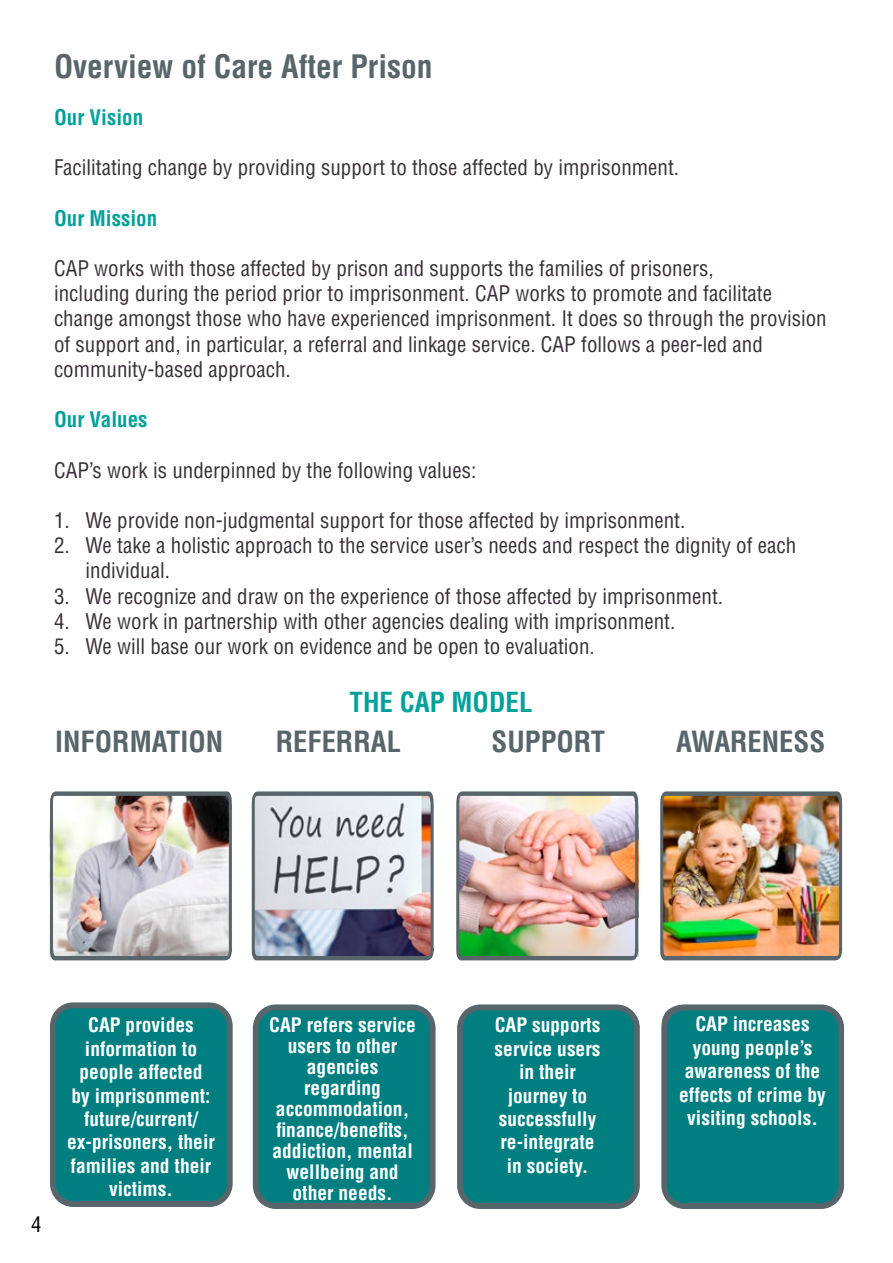
<style>
.page{position:relative;width:893px;height:1263px;background:#fff}
.page>*{position:absolute;margin:0;border:0;box-sizing:border-box;transform-origin:0 0}
.t1{font:700 condensed 31.5px "Helvetica LT Std";color:#58656a}
.t2{font:700 condensed 28.5px "Helvetica LT Std";color:#58656a}
.t3{font:700 condensed 27px "Helvetica LT Std";color:#00a19a}
.t4{font:condensed 21px/25.2px "Helvetica LT Std";color:#383038}
.t5{font:700 condensed 21px "Helvetica LT Std";color:#00a19a}
.t6{font:condensed 21px "Helvetica LT Std";color:#000}
.t7{font:700 condensed 19.5px/23.4px "Helvetica LT Std";color:#fff;text-align:center}
</style>
<div class="page">
<svg style="left:50px;top:1002px;width:183px;height:205px;background:#0d7d7f"></svg>
<svg style="left:253px;top:1004px;width:183px;height:205px;background:#0d7d7f"></svg>
<svg style="left:457px;top:1004px;width:183px;height:205px;background:#0d7d7f"></svg>
<svg style="left:661px;top:1004px;width:183px;height:205px;background:#0e7d80"></svg>
<img style="left:50px;top:791px;width:182px;height:169px">
<img style="left:252px;top:791px;width:182px;height:169px">
<img style="left:456px;top:791px;width:183px;height:169px">
<img style="left:660px;top:791px;width:183px;height:169px">
<h1 class="t1" style="left:54px;top:47px;width:380px">Overview of Care After Prison</h1>
<p class="t5" style="left:54px;top:104px;width:91px">Our Vision</p>
<p class="t4" style="left:54px;top:155px;width:627px">Facilitating change by providing support to those affected by imprisonment.</p>
<p class="t5" style="left:54px;top:205px;width:105px">Our Mission</p>
<p class="t4" style="left:54px;top:256px;width:774px">CAP works with those affected by prison and supports the families of prisoners,<br>including during the period prior to imprisonment. CAP works to promote and facilitate change amongst those who have experienced imprisonment. It does so through the provision of support and, in particular, a referral and linkage service. CAP follows a peer-led and community-based approach.</p>
<p class="t5" style="left:54px;top:406px;width:95px">Our Values</p>
<p class="t4" style="left:54px;top:457px;width:424px">CAP’s work is underpinned by the following values:</p>
<p class="t4" style="left:54px;top:508px;width:633px">1. We provide non-judgmental support for those affected by imprisonment.</p>
<p class="t4" style="left:86px;top:533px;width:712px;text-indent:-32px">2. We take a holistic approach to the service user’s needs and respect the dignity of each individual.</p>
<p class="t4" style="left:54px;top:583px;width:671px">3. We recognize and draw on the experience of those affected by imprisonment.</p>
<p class="t4" style="left:54px;top:608px;width:623px">4. We work in partnership with other agencies dealing with imprisonment.</p>
<p class="t4" style="left:54px;top:634px;width:542px">5. We will base our work on evidence and be open to evaluation.</p>
<p class="t3" style="left:349px;top:685px;width:185px">THE CAP MODEL</p>
<h2 class="t2" style="left:55px;top:724px;width:169px">INFORMATION</h2>
<h2 class="t2" style="left:276px;top:724px;width:127px">REFERRAL</h2>
<h2 class="t2" style="left:492px;top:724px;width:115px">SUPPORT</h2>
<h2 class="t2" style="left:676px;top:724px;width:150px">AWARENESS</h2>
<p class="t6" style="left:31px;top:1211px;width:12px">4</p>
<p class="t7" style="left:67px;top:1013px;width:149px">CAP provides information to people affected<br>by imprisonment: future/current/ ex-prisoners, their families and their victims.</p>
<p class="t7" style="left:269px;top:1015px;width:148px;line-height:21px">CAP refers service users to other agencies regarding accommodation, finance/benefits, addiction, mental wellbeing and other needs.</p>
<p class="t7" style="left:495px;top:1013px;width:107px">CAP supports service users in their journey to successfully re-integrate in society.</p>
<p class="t7" style="left:679px;top:1012px;width:148px">CAP increases young people’s awareness of the effects of crime by visiting schools.</p>
</div>
